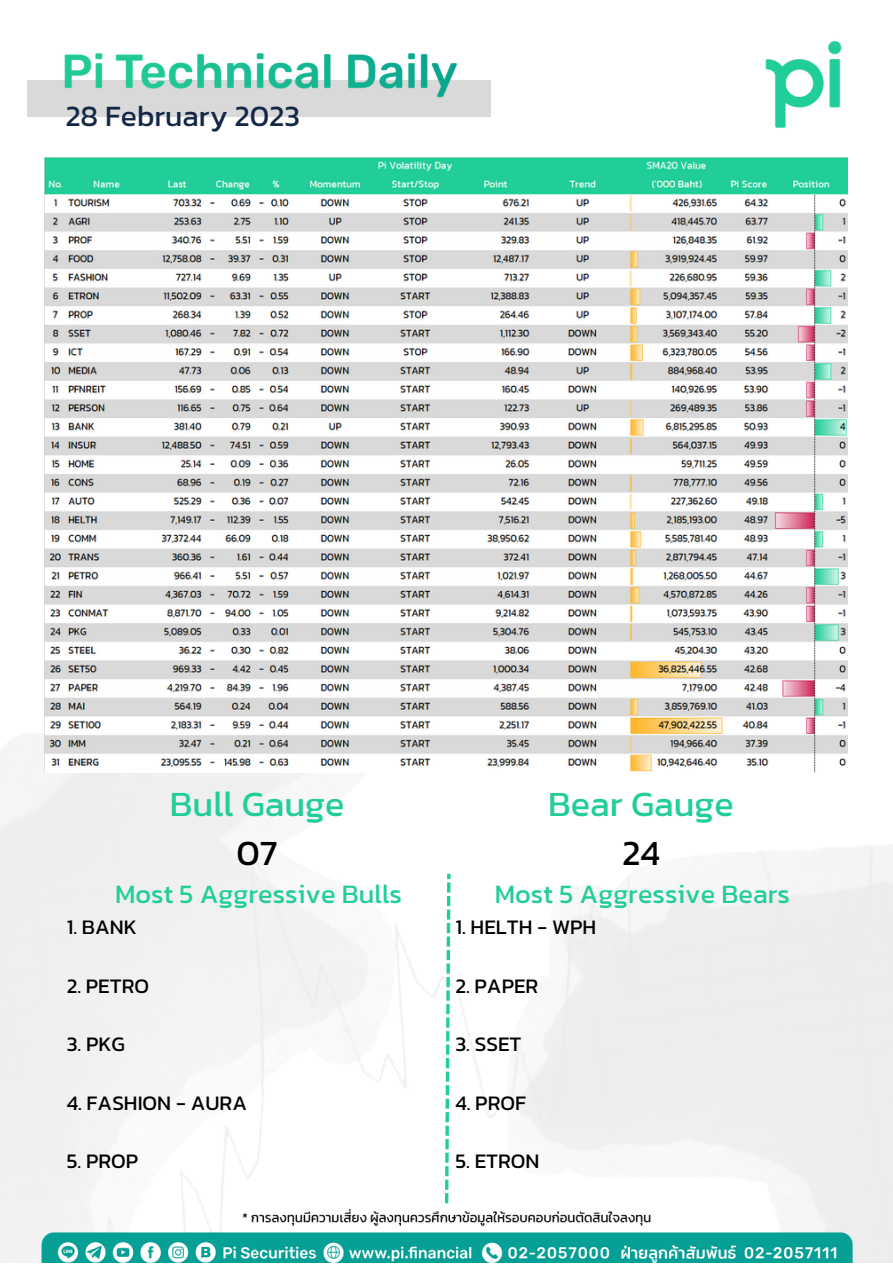
<style>
.page{position:relative;width:893px;height:1264px;background:#fff}
.page>*{position:absolute;margin:0;border:0;box-sizing:border-box;transform-origin:0 0}
.t1{font:36px "Kanit";color:#21ce99}
.t2{font:36px "Kanit";color:#000}
.t3{font:30px "Kanit";color:#142846}
.t4{font:27px "Kanit";color:#21ce99}
.t5{font:21px "Kanit";color:#000}
</style>
<div class="page">
<img style="left:0;top:711px;width:892px;height:492px">
<img style="left:0;top:1203px;width:892px;height:59px">
<img style="left:27px;top:53px;width:463px;height:64px">
<img style="left:765px;top:40px;width:77px;height:88px">
<svg style="left:445px;top:1139px;width:3px;height:64px"></svg>
<svg style="left:445px;top:1125px;width:4px;height:10px"></svg>
<svg style="left:445px;top:1112px;width:4px;height:10px"></svg>
<svg style="left:445px;top:1098px;width:4px;height:10px"></svg>
<svg style="left:445px;top:1085px;width:4px;height:10px"></svg>
<svg style="left:446px;top:990px;width:3px;height:91px"></svg>
<svg style="left:446px;top:977px;width:4px;height:10px"></svg>
<svg style="left:446px;top:963px;width:4px;height:10px"></svg>
<svg style="left:446px;top:950px;width:4px;height:10px"></svg>
<svg style="left:446px;top:936px;width:4px;height:10px"></svg>
<svg style="left:446px;top:923px;width:4px;height:10px"></svg>
<svg style="left:447px;top:873px;width:3px;height:46px"></svg>
<img style="left:45px;top:157px;width:802px;height:615px">
<h2 class="t3" style="left:65px;top:93px;width:236px">28 February 2023</h2>
<h1 class="t1" style="left:170px;top:776px;width:176px">Bull Gauge</h1>
<h1 class="t2" style="left:236px;top:825px;width:43px">07</h1>
<h1 class="t1" style="left:548px;top:776px;width:187px">Bear Gauge</h1>
<h1 class="t2" style="left:622px;top:825px;width:39px">24</h1>
<p class="t4" style="left:115px;top:873px;width:288px">Most 5 Aggressive Bulls</p>
<p class="t5" style="left:67px;top:911px;width:72px">1. BANK</p>
<p class="t4" style="left:495px;top:873px;width:297px">Most 5 Aggressive Bears</p>
<p class="t5" style="left:455px;top:911px;width:142px">1. HELTH - WPH</p>
<p class="t5" style="left:67px;top:969px;width:84px">2. PETRO</p>
<p class="t5" style="left:455px;top:969px;width:85px">2. PAPER</p>
<p class="t5" style="left:67px;top:1028px;width:60px">3. PKG</p>
<p class="t5" style="left:455px;top:1028px;width:68px">3. SSET</p>
<p class="t5" style="left:67px;top:1086px;width:182px">4. FASHION - AURA</p>
<p class="t5" style="left:455px;top:1086px;width:72px">4. PROF</p>
<p class="t5" style="left:67px;top:1145px;width:73px">5. PROP</p>
<p class="t5" style="left:455px;top:1145px;width:86px">5. ETRON</p>
</div>
